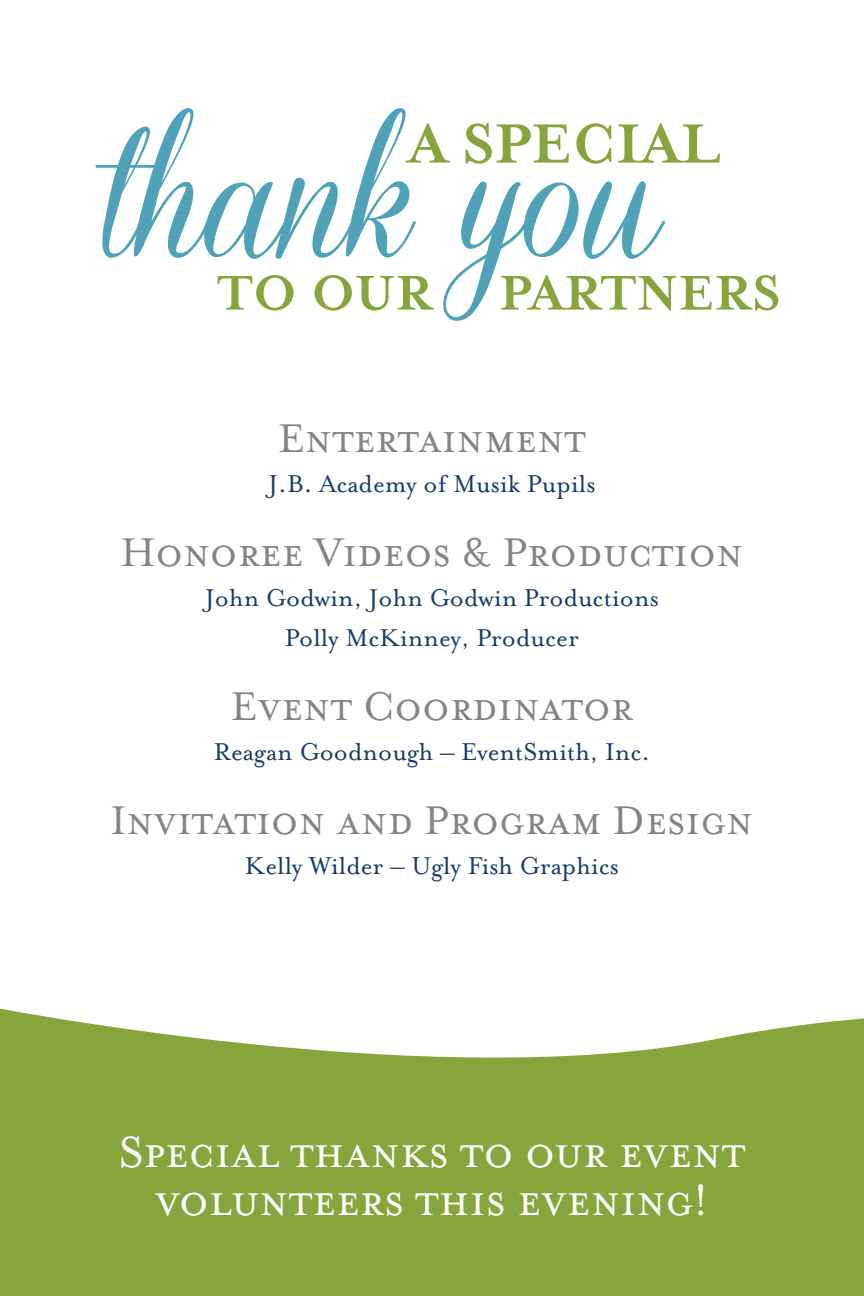
<style>
.page{position:relative;width:864px;height:1296px;background:#fff}
.page>*{position:absolute;margin:0;border:0;box-sizing:border-box;transform-origin:0 0}
.t1{font:142.6px "Coneria Script Demo";color:#4fa2b7}
.t2{font:700 63.6px "Mrs Eaves";color:#88a53d}
.t3{font:700 56px "Mrs Eaves";color:#88a53d}
.t4{font:50px/48px "Mrs Eaves Small Caps";color:#fff;text-align:center}
.t5{font:46px "Mrs Eaves Small Caps";color:#828487}
.t6{font:28px/40px "Mrs Eaves Roman";color:#193a67;text-align:center}
</style>
<div class="page">
<svg style="left:0;top:1008px;width:864px;height:288px;background:#95af53"></svg>
<h1 class="t1" style="left:104px;top:123px;width:559px">thank you</h1>
<h2 class="t2" style="left:408px;top:107px;width:314px">A SPECIAL</h2>
<h3 class="t3" style="left:217px;top:261px;width:565px">TO OUR PARTNERS</h3>
<h3 class="t5" style="left:278px;top:415px;width:309px">Entertainment</h3>
<p class="t6" style="left:269px;top:464px;width:328px">J.B. Academy of Musik Pupils</p>
<h3 class="t5" style="left:120px;top:529px;width:625px">Honoree Videos &amp; Production</h3>
<p class="t6" style="left:205px;top:578px;width:455px">John Godwin, John Godwin Productions<br>Polly McKinney, Producer</p>
<h3 class="t5" style="left:231px;top:683px;width:404px">Event Coordinator</h3>
<p class="t6" style="left:214px;top:732px;width:438px">Reagan Goodnough – EventSmith, Inc.</p>
<h3 class="t5" style="left:110px;top:797px;width:645px">Invitation and Program Design</h3>
<p class="t6" style="left:245px;top:846px;width:376px">Kelly Wilder – Ugly Fish Graphics</p>
<h3 class="t4" style="left:119px;top:1129px;width:628px">Special thanks to our event volunteers this evening!</h3>
</div>
